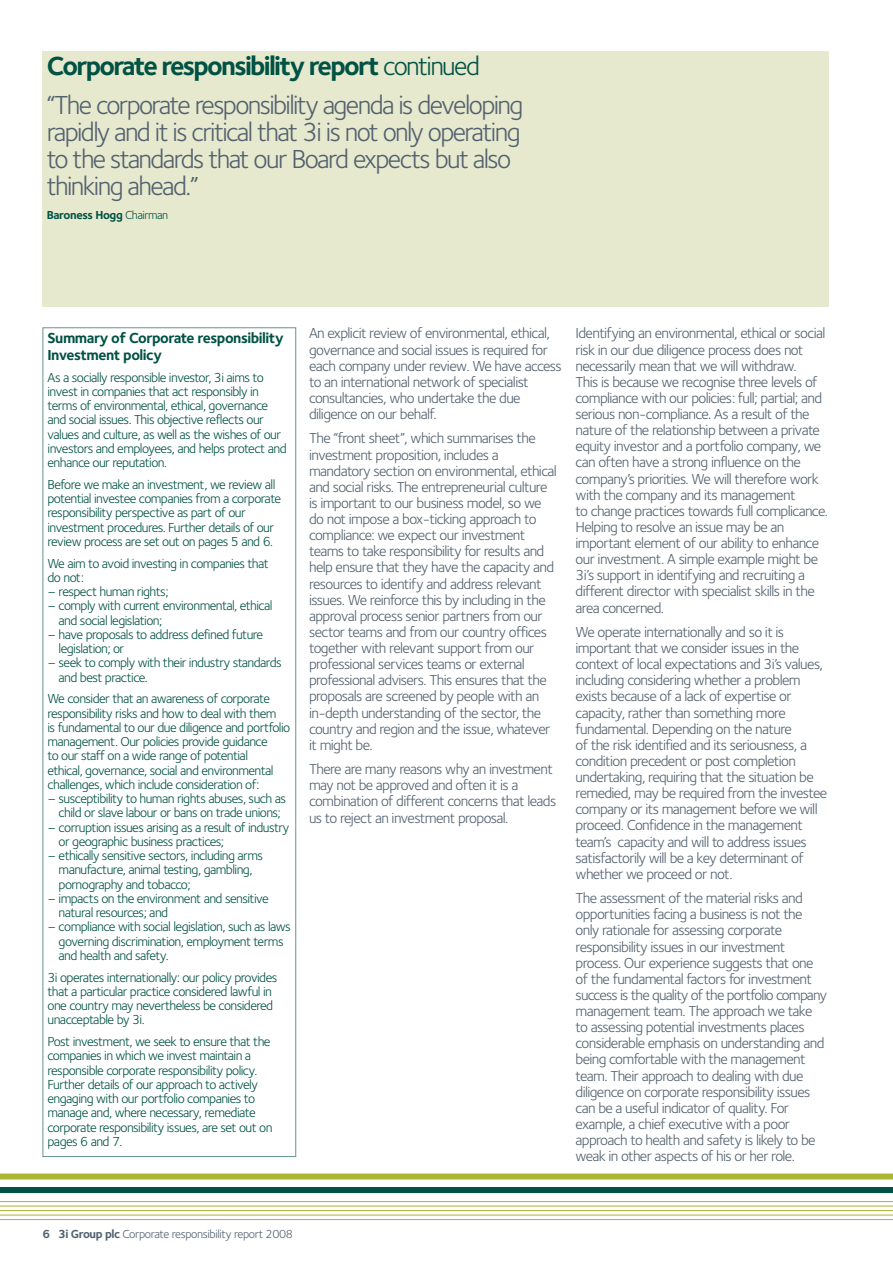
<style>
.page{position:relative;width:893px;height:1263px;background:#fff}
.page>*{position:absolute;margin:0;border:0;box-sizing:border-box;transform-origin:0 0}
.t1{font:27px/27px "Foundry Sterling";letter-spacing:-.06em;color:#53616f}
.t2{font:15px/16.2px "Foundry Sterling";letter-spacing:-.04em;color:#53616f}
.t3{font:700 15px/16.5px "Foundry Sterling";letter-spacing:-.035em;color:#005244}
.t4{font:13.5px/14.2px "Foundry Sterling";letter-spacing:-.04em;color:#005244}
.t5{font:12px "Foundry Sterling";letter-spacing:-.03em;color:#53616f}
.t6{font:700 12px "Foundry Sterling";letter-spacing:-.035em;color:#005244}
.s1{font-weight:700;color:#005244}
.s2{color:#005244}
.s3{font-weight:400}
.s4{font-weight:700}
</style>
<div class="page">
<div style="left:43px;top:51px;width:786px;height:255px;background:#e7e9ce"></div>
<div style="left:0;top:1174px;width:892px;height:6px;background:#a9b533"></div>
<div style="left:0;top:1187px;width:892px;height:6px;background:#005244"></div>
<hr style="left:0;top:1201px;width:892px;height:1px;background:#a9b533">
<hr style="left:0;top:1206px;width:892px;height:1px;background:#a9b533">
<hr style="left:0;top:1210px;width:892px;height:1px;background:#a9b533">
<hr style="left:0;top:1215px;width:892px;height:1px;background:#a9b533">
<hr style="left:0;top:1219px;width:892px;height:1px;background:#a9b533">
<div style="left:43px;top:327px;width:253px;height:830px;border:1px solid #66948c"></div>
<h1 class="t1" style="left:47px;top:49px;width:478px;line-height:39px"><span class="s1">Corporate responsibility report</span> <span class="s2">continued </span>“The corporate responsibility agenda is developing</h1>
<h1 class="t1" style="left:47px;top:121px;width:475px">rapidly and it is critical that 3i is not only operating to the standards that our Board expects but also thinking ahead.”</h1>
<p class="t6" style="left:47px;top:210px;width:123px">Baroness Hogg <span class="s3">Chairman</span></p>
<p class="t3" style="left:48px;top:331px;width:238px">Summary of Corporate responsibility<br>Investment policy</p>
<p class="t4" style="left:48px;top:371px;width:241px">As a socially responsible investor, 3i aims to invest in companies that act responsibly in terms of environmental, ethical, governance and social issues. This objective reflects our values and culture, as well as the wishes of our investors and employees, and helps protect and enhance our reputation.</p>
<p class="t4" style="left:48px;top:478px;width:235px">Before we make an investment, we review all potential investee companies from a corporate responsibility perspective as part of our investment procedures. Further details of our review process are set out on pages 5 and 6.</p>
<p class="t4" style="left:48px;top:557px;width:223px">We aim to avoid investing in companies that do not:</p>
<p class="t4" style="left:48px;top:586px;width:123px">– respect human rights;</p>
<p class="t4" style="left:59px;top:600px;width:215px;text-indent:-11px">– comply with current environmental, ethical and social legislation;</p>
<p class="t4" style="left:59px;top:628px;width:206px;text-indent:-11px">– have proposals to address defined future legislation; or</p>
<p class="t4" style="left:59px;top:657px;width:225px;text-indent:-11px">– seek to comply with their industry standards and best practice.</p>
<p class="t4" style="left:48px;top:693px;width:244px">We consider that an awareness of corporate responsibility risks and how to deal with them<br>is fundamental to our due diligence and portfolio management. Our policies provide guidance<br>to our staff on a wide range of potential<br>ethical, governance, social and environmental challenges, which include consideration of:</p>
<p class="t4" style="left:48px;top:793px;width:240px;text-align:center">– susceptibility to human rights abuses, such as child or slave labour or bans on trade unions;</p>
<p class="t4" style="left:59px;top:821px;width:232px;text-indent:-11px">– corruption issues arising as a result of industry or geographic business practices;</p>
<p class="t4" style="left:59px;top:850px;width:206px;text-indent:-11px">– ethically sensitive sectors, including arms manufacture, animal testing, gambling, pornography and tobacco;</p>
<p class="t4" style="left:59px;top:892px;width:212px;text-indent:-11px">– impacts on the environment and sensitive natural resources; and</p>
<p class="t4" style="left:59px;top:921px;width:234px;text-indent:-11px">– compliance with social legislation, such as laws governing discrimination, employment terms and health and safety.</p>
<p class="t4" style="left:48px;top:971px;width:231px">3i operates internationally: our policy provides that a particular practice considered lawful in one country may nevertheless be considered unacceptable by 3i.</p>
<p class="t4" style="left:48px;top:1036px;width:226px">Post investment, we seek to ensure that the companies in which we invest maintain a responsible corporate responsibility policy.<br>Further details of our approach to actively engaging with our portfolio companies to manage and, where necessary, remediate corporate responsibility issues, are set out on pages 6 and 7.</p>
<p class="t2" style="left:309px;top:327px;width:254px">An explicit review of environmental, ethical, governance and social issues is required for each company under review. We have access to an international network of specialist consultancies, who undertake the due diligence on our behalf.</p>
<p class="t2" style="left:309px;top:432px;width:249px">The “front sheet”, which summarises the investment proposition, includes a mandatory section on environmental, ethical and social risks. The entrepreneurial culture is important to our business model, so we do not impose a box-ticking approach to compliance: we expect our investment teams to take responsibility for results and help ensure that they have the capacity and resources to identify and address relevant issues. We reinforce this by including in the approval process senior partners from our sector teams and from our country offices together with relevant support from our professional services teams or external professional advisers. This ensures that the proposals are screened by people with an in-depth understanding of the sector, the country and region and the issue, whatever it might be.</p>
<p class="t2" style="left:309px;top:762px;width:249px">There are many reasons why an investment may not be approved and often it is a combination of different concerns that leads us to reject an investment proposal.</p>
<p class="t2" style="left:575px;top:327px;width:254px">Identifying an environmental, ethical or social risk in our due diligence process does not necessarily mean that we will withdraw.<br>This is because we recognise three levels of compliance with our policies: full; partial; and serious non-compliance. As a result of the nature of the relationship between a private equity investor and a portfolio company, we can often have a strong influence on the company’s priorities. We will therefore work with the company and its management<br>to change practices towards full complicance.<br>Helping to resolve an issue may be an important element of our ability to enhance our investment. A simple example might be 3i’s support in identifying and recruiting a different director with specialist skills in the area concerned.</p>
<p class="t2" style="left:575px;top:625px;width:253px">We operate internationally and so it is important that we consider issues in the context of local expectations and 3i’s values, including considering whether a problem exists because of a lack of expertise or capacity, rather than something more fundamental. Depending on the nature<br>of the risk identified and its seriousness, a condition precedent or post completion undertaking, requiring that the situation be remedied, may be required from the investee company or its management before we will proceed. Confidence in the management team’s capacity and will to address issues satisfactorily will be a key determinant of whether we proceed or not.</p>
<p class="t2" style="left:575px;top:891px;width:253px">The assessment of the material risks and opportunities facing a business is not the only rationale for assessing corporate responsibility issues in our investment process. Our experience suggests that one of the fundamental factors for investment success is the quality of the portfolio company management team. The approach we take to assessing potential investments places considerable emphasis on understanding and being comfortable with the management team. Their approach to dealing with due diligence on corporate responsibility issues can be a useful indicator of quality. For example, a chief executive with a poor approach to health and safety is likely to be weak in other aspects of his or her role.</p>
<p class="t5" style="left:43px;top:1229px;width:252px"><span class="s4">6 3i Group plc</span> Corporate responsibility report 2008</p>
</div>
